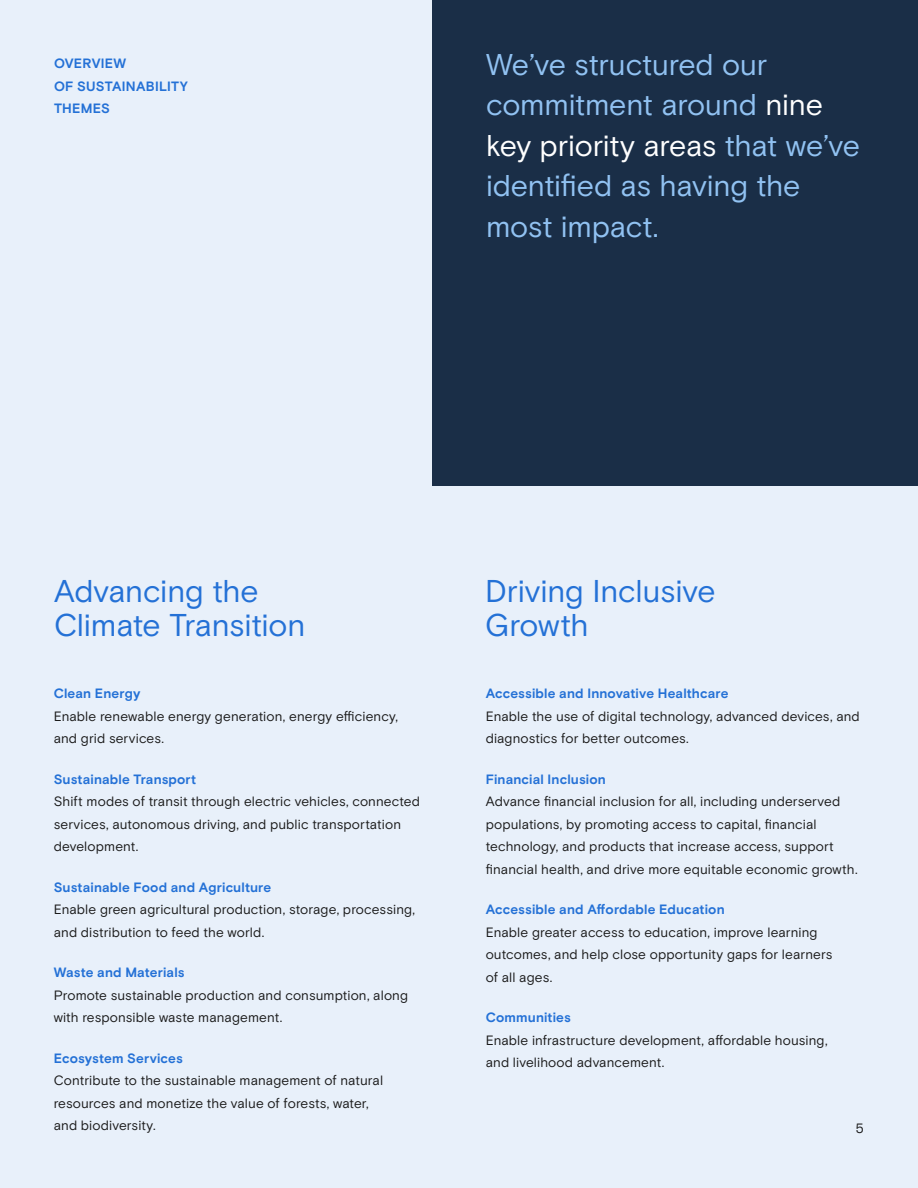
<style>
.page{position:relative;width:918px;height:1188px;background:#e8f0fa}
.page>*{position:absolute;margin:0;border:0;box-sizing:border-box;transform-origin:0 0}
.t1{font:31.5px/34.5px "Basis Grotesque Pro";letter-spacing:-.005em;color:#2471d6}
.t2{font:30px/40.5px "Basis Grotesque Pro";letter-spacing:-.01em;color:#91c2f2}
.t3{font:13.5px/22.5px "Basis Grotesque Pro";letter-spacing:.01em;color:#1a1a1a}
.t4{font:700 13.5px/22.5px "Basis Grotesque Pro";letter-spacing:.01em;color:#2471d6}
.s1{color:#fff}
</style>
<div class="page">
<div style="left:432px;top:0;width:486px;height:486px;background:#1a2e47"></div>
<p class="t4" style="left:54px;top:53px;width:135px">OVERVIEW<br>OF SUSTAINABILITY<br>THEMES</p>
<h2 class="t2" style="left:486px;top:45px;width:375px">We’ve structured our commitment around <span class="s1">nine key priority areas</span> that we’ve identified as having the most impact.</h2>
<h1 class="t1" style="left:54px;top:574px;width:253px">Advancing the<br>Climate Transition</h1>
<h1 class="t1" style="left:485px;top:574px;width:232px">Driving Inclusive<br>Growth</h1>
<p class="t4" style="left:54px;top:683px;width:88px">Clean Energy</p>
<p class="t3" style="left:54px;top:705px;width:346px">Enable renewable energy generation, energy efficiency, and grid services.</p>
<p class="t4" style="left:54px;top:768px;width:144px">Sustainable Transport</p>
<p class="t3" style="left:54px;top:791px;width:368px">Shift modes of transit through electric vehicles, connected services, autonomous driving, and public transportation development.</p>
<p class="t4" style="left:54px;top:876px;width:219px">Sustainable Food and Agriculture</p>
<p class="t3" style="left:54px;top:899px;width:363px">Enable green agricultural production, storage, processing, and distribution to feed the world.</p>
<p class="t4" style="left:54px;top:962px;width:132px">Waste and Materials</p>
<p class="t3" style="left:54px;top:984px;width:356px">Promote sustainable production and consumption, along with responsible waste management.</p>
<p class="t4" style="left:54px;top:1047px;width:131px">Ecosystem Services</p>
<p class="t3" style="left:54px;top:1070px;width:331px">Contribute to the sustainable management of natural resources and monetize the value of forests, water, and biodiversity.</p>
<p class="t4" style="left:486px;top:683px;width:244px">Accessible and Innovative Healthcare</p>
<p class="t3" style="left:486px;top:705px;width:376px">Enable the use of digital technology, advanced devices, and diagnostics for better outcomes.</p>
<p class="t4" style="left:486px;top:768px;width:122px">Financial Inclusion</p>
<p class="t3" style="left:486px;top:791px;width:373px">Advance financial inclusion for all, including underserved populations, by promoting access to capital, financial technology, and products that increase access, support financial health, and drive more equitable economic growth.</p>
<p class="t4" style="left:486px;top:899px;width:241px">Accessible and Affordable Education</p>
<p class="t3" style="left:486px;top:921px;width:348px">Enable greater access to education, improve learning outcomes, and help close opportunity gaps for learners of all ages.</p>
<p class="t4" style="left:486px;top:1007px;width:87px">Communities</p>
<p class="t3" style="left:486px;top:1029px;width:343px">Enable infrastructure development, affordable housing, and livelihood advancement.</p>
<p class="t3" style="left:856px;top:1118px;width:10px">5</p>
</div>
